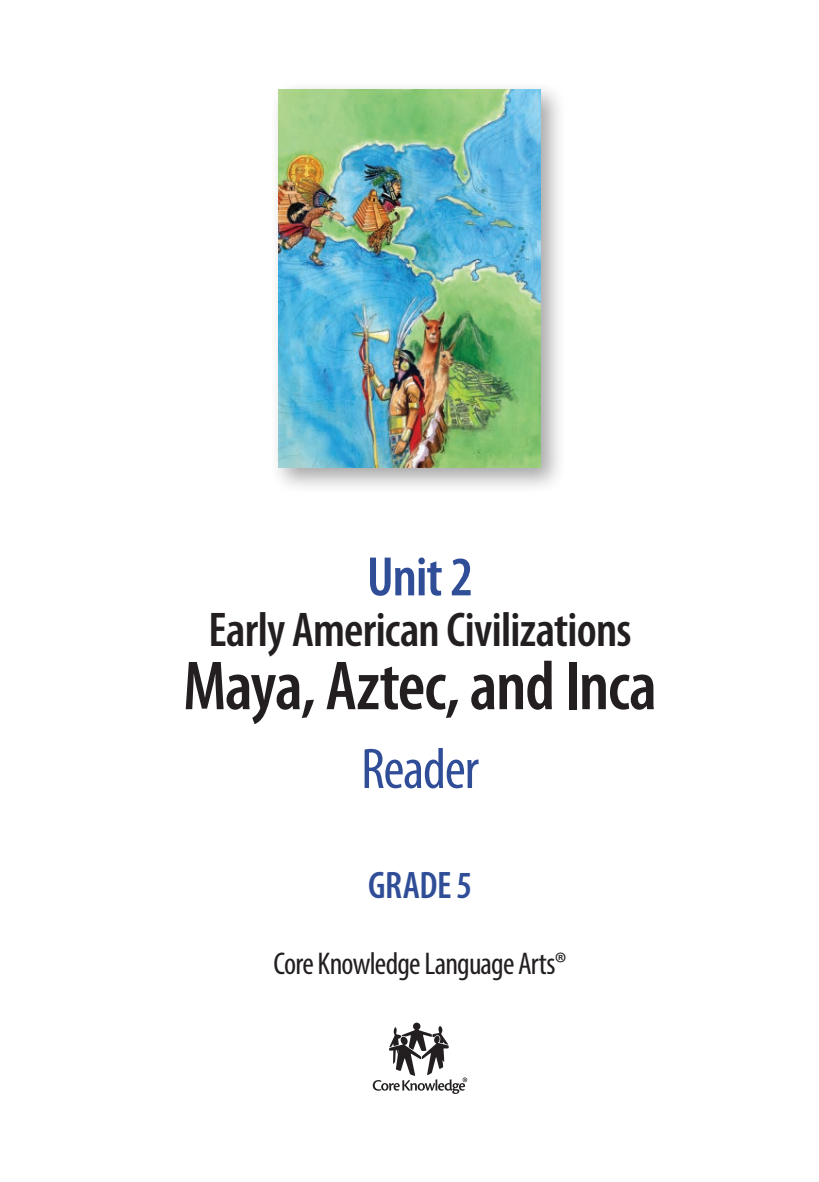
<style>
.page{position:relative;width:819px;height:1182px;background:#fff}
.page>*{position:absolute;margin:0;border:0;box-sizing:border-box;transform-origin:0 0}
.z_Title_Unit{font:600 condensed 70px "Myriad Pro";letter-spacing:-.02em;color:#231f20}
.z_Title_Component{font:condensed 57.75px "Myriad Pro";letter-spacing:-.02em;color:#304e98}
.z_Title_Number{font:600 condensed 56px "Myriad Pro";color:#304e98}
.z_Title_Unit_Sub{font:600 condensed 49px "Myriad Pro";letter-spacing:-.015em;color:#231f20}
.z_Title_Grade{font:600 condensed 38.5px "Myriad Pro";letter-spacing:-.01em;color:#304e98}
.z_Title_CKLA{font:condensed 31.5px "Myriad Pro";letter-spacing:-.025em;color:#231f20}
</style>
<div class="page">
<div style="left:269px;top:80px;width:298px;height:414px;background:#231f20;opacity:.4"></div>
<img style="left:278px;top:89px;width:263px;height:378px">
<svg style="left:373px;top:1022px;width:94px;height:71px"></svg>
<p class="z_Title_Number" style="left:367px;top:542px;width:108px">Unit 2</p>
<p class="z_Title_Unit_Sub" style="left:208px;top:599px;width:425px">Early American Civilizations</p>
<p class="z_Title_Unit" style="left:183px;top:642px;width:475px">Maya, Aztec, and Inca</p>
<p class="z_Title_Component" style="left:361px;top:734px;width:119px">Reader</p>
<p class="z_Title_Grade" style="left:368px;top:861px;width:106px">GRADE 5</p>
<p class="z_Title_CKLA" style="left:274px;top:944px;width:294px">Core Knowledge Language Arts®</p>
</div>
